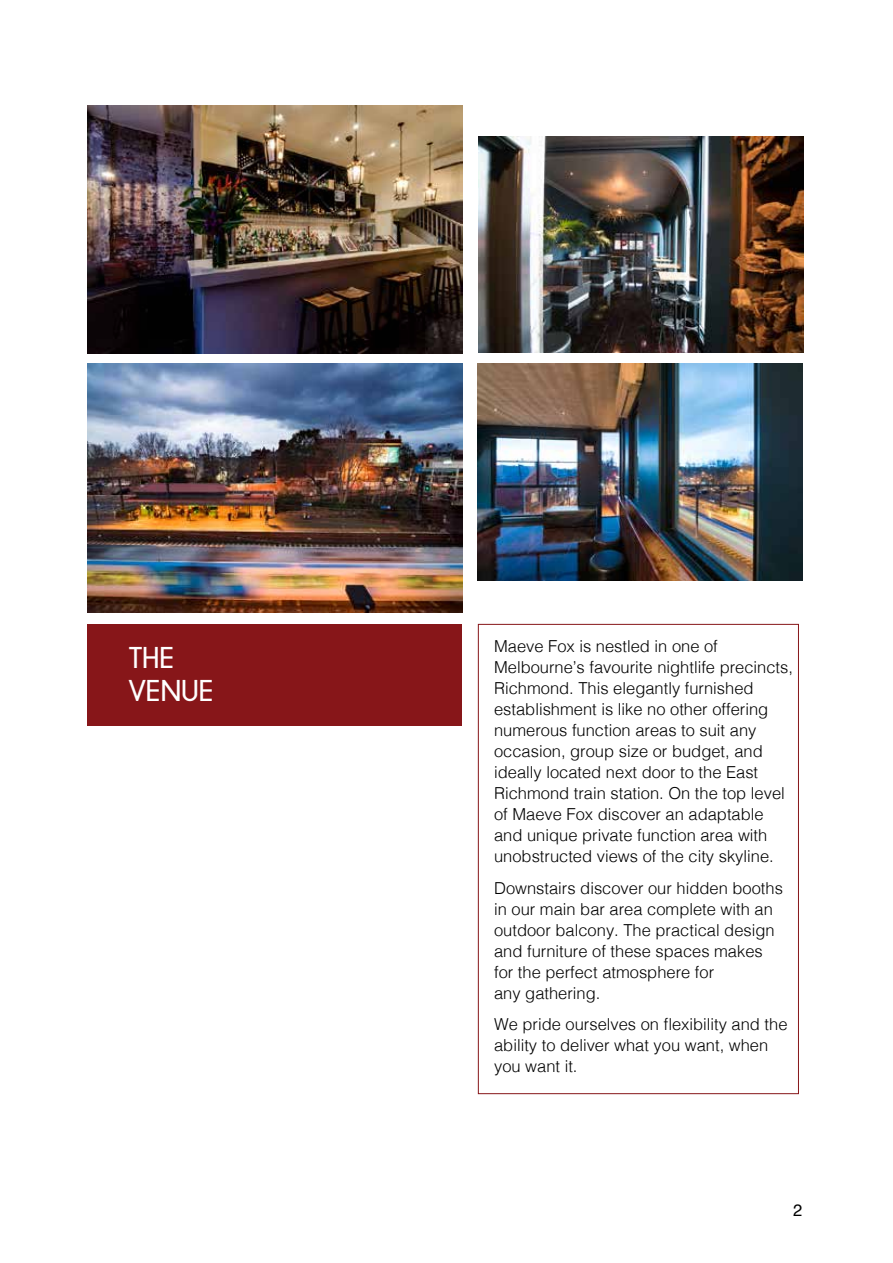
<style>
.page{position:relative;width:893px;height:1263px;background:#fff}
.page>*{position:absolute;margin:0;border:0;box-sizing:border-box;transform-origin:0 0}
.t1{font:700 30px/33px "Champagne&Limousines";color:#fff}
.t2{font:300 16.5px/21px "Helvetica";color:#000}
.t3{font:16.5px "Helvetica";color:#000}
</style>
<div class="page">
<img style="left:479px;top:136px;width:324px;height:217px">
<img style="left:478px;top:364px;width:324px;height:216px">
<div style="left:87px;top:624px;width:375px;height:102px;background:#871619"></div>
<div style="left:478px;top:624px;width:321px;height:470px;border:1px solid #871619"></div>
<img style="left:88px;top:105px;width:374px;height:248px">
<img style="left:87px;top:364px;width:375px;height:248px">
<h1 class="t1" style="left:129px;top:640px;width:86px">THE<br>VENUE</h1>
<p class="t2" style="left:494px;top:634px;width:300px">Maeve Fox is nestled in one of Melbourne’s favourite nightlife precincts, Richmond. This elegantly furnished establishment is like no other offering numerous function areas to suit any occasion, group size or budget, and ideally located next door to the East Richmond train station. On the top level of Maeve Fox discover an adaptable and unique private function area with unobstructed views of the city skyline.</p>
<p class="t2" style="left:494px;top:876px;width:290px">Downstairs discover our hidden booths in our main bar area complete with an outdoor balcony. The practical design and furniture of these spaces makes for the perfect atmosphere for<br>any gathering.</p>
<p class="t2" style="left:494px;top:1013px;width:295px">We pride ourselves on flexibility and the ability to deliver what you want, when you want it.</p>
<p class="t3" style="left:793px;top:1197px;width:11px">2</p>
</div>
